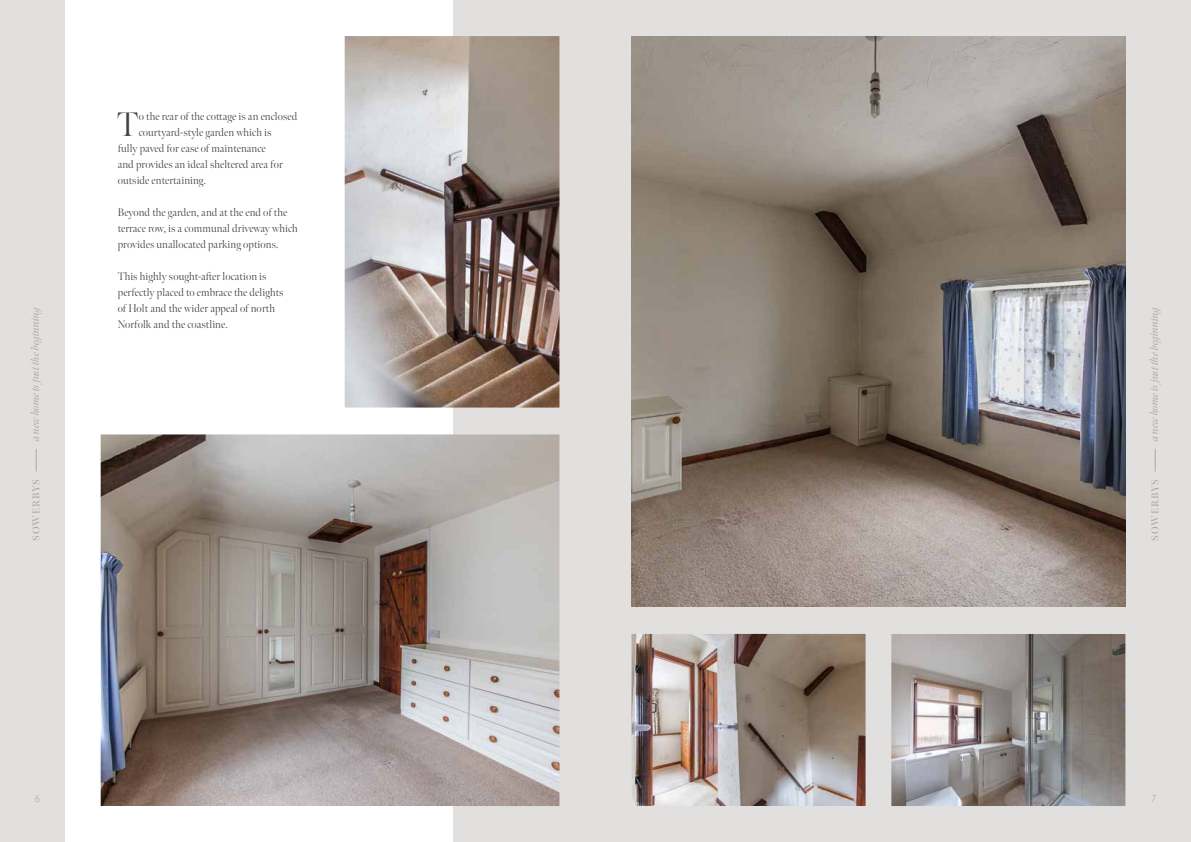
<style>
.page{position:relative;width:1191px;height:842px;background:#fff}
.page>*{position:absolute;margin:0;border:0;box-sizing:border-box;transform-origin:0 0}
.t1{font:300 34px "Meno Banner";color:#434141}
.t2{font:300 11px/16px "Meno Banner";letter-spacing:.01em;color:#434141}
.t3{font:italic 11px "Meno Banner";letter-spacing:-.01em;color:#ada8a0}
.t4{font:600 10px "Meno Banner";letter-spacing:.08em;color:#ada8a0}
.t5{font:300 10px "Quasimoda";color:#ada8a0}
</style>
<div class="page">
<div style="left:0;top:0;width:595px;height:842px;background:#e2e0df"></div>
<div style="left:595px;top:0;width:596px;height:842px;background:#e2e0df"></div>
<svg style="left:36px;top:449px;width:1px;height:22px"></svg>
<svg style="left:1155px;top:449px;width:1px;height:22px"></svg>
<div style="left:65px;top:0;width:387px;height:842px;background:#fff"></div>
<img style="left:631px;top:36px;width:494px;height:570px">
<img style="left:631px;top:634px;width:234px;height:172px">
<img style="left:891px;top:634px;width:234px;height:172px">
<img style="left:101px;top:434px;width:458px;height:372px">
<img style="left:345px;top:36px;width:214px;height:372px">
<h1 class="t1" style="left:117px;top:103px;width:23px">T</h1>
<p class="t2" style="left:139px;top:108px;width:160px">o the rear of the cottage is an enclosed</p>
<p class="t2" style="left:139px;top:124px;width:134px">courtyard-style garden which is</p>
<p class="t2" style="left:118px;top:140px;width:149px">fully paved for ease of maintenance</p>
<p class="t2" style="left:118px;top:156px;width:167px">and provides an ideal sheltered area for</p>
<p class="t2" style="left:118px;top:172px;width:90px">outside entertaining.</p>
<p class="t2" style="left:118px;top:204px;width:181px">Beyond the garden, and at the end of the terrace row, is a communal driveway which provides unallocated parking options.</p>
<p class="t2" style="left:118px;top:268px;width:167px">This highly sought-after location is perfectly placed to embrace the delights of Holt and the wider appeal of north Norfolk and the coastline.</p>
<p class="t3" style="left:29px;top:441px;width:138px;rotate:-90deg">a new home is just the beginning</p>
<p class="t3" style="left:1147px;top:441px;width:138px;rotate:-90deg">a new home is just the beginning</p>
<p class="t4" style="left:30px;top:541px;width:63px;rotate:-90deg">SOWERBYS</p>
<p class="t4" style="left:1149px;top:541px;width:63px;rotate:-90deg">SOWERBYS</p>
<p class="t5" style="left:35px;top:791px;width:7px">6</p>
<p class="t5" style="left:1151px;top:791px;width:6px">7</p>
</div>
